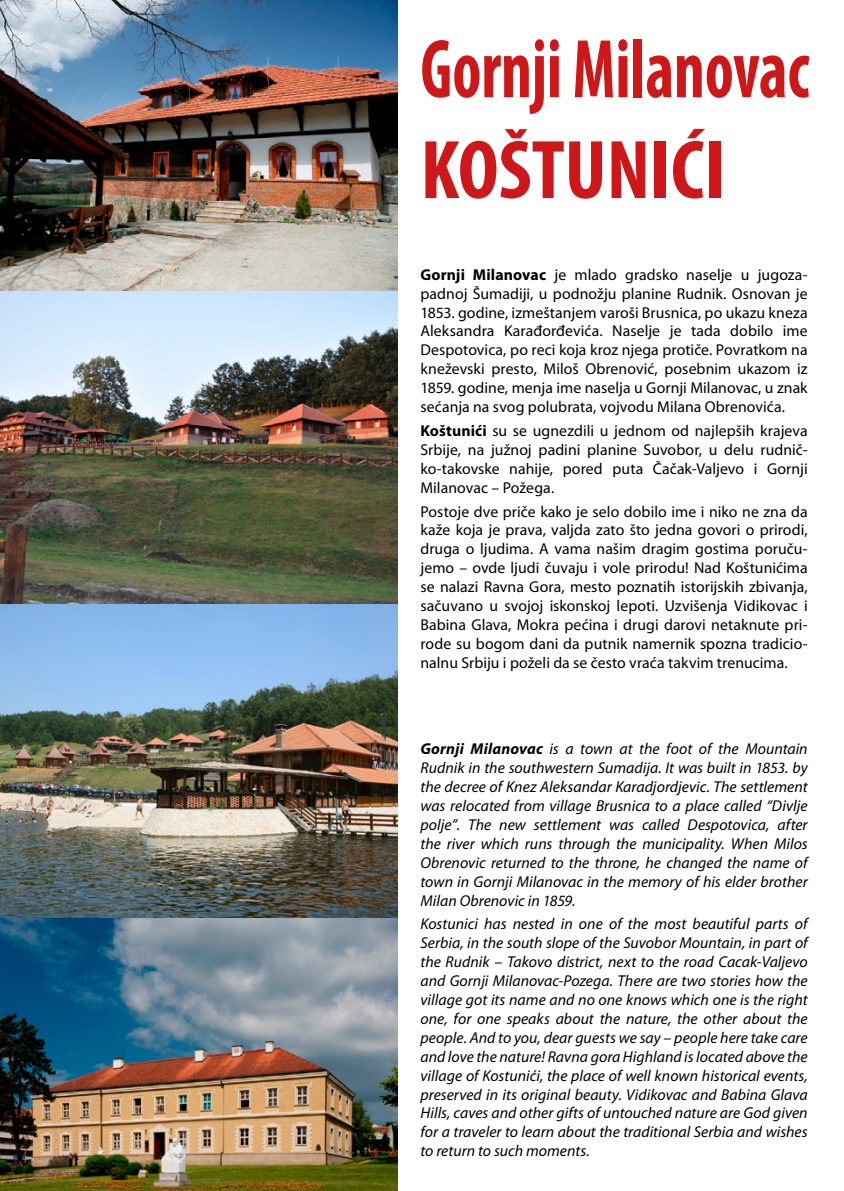
<style>
.page{position:relative;width:844px;height:1191px;background:#fff}
.page>*{position:absolute;margin:0;border:0;box-sizing:border-box;transform-origin:0 0}
.t1{font:700 condensed 84px/100.8px "Myriad Pro";color:#cd1719;scale:.8 1}
.t2{font:italic 15.75px/18.9px "Myriad Pro";color:#000;text-align:justify}
.t3{font:15.75px/18.9px "Myriad Pro";color:#000;text-align:justify}
.s1{font-weight:700}
</style>
<div class="page">
<img style="left:0;top:0;width:397px;height:1191px">
<h1 class="t1" style="left:420px;top:17px;width:487px">Gornji Milanovac<br>KOŠTUNIĆI</h1>
<p class="t3" style="left:420px;top:265px;width:388px"><span class="s1">Gornji Milanovac</span> je mlado gradsko naselje u jugoza&shy;padnoj Šumadiji, u podnožju planine Rudnik. Osnovan je 1853. godine, izmeštanjem varoši Brusnica, po ukazu kneza Aleksandra Karađorđevića. Naselje je tada dobilo ime Despotovica, po reci koja kroz njega protiče. Povratkom na kneževski presto, Miloš Obrenović, posebnim ukazom iz 1859. godine, menja ime naselja u Gornji Milanovac, u znak sećanja na svog polubrata, vojvodu Milana Obrenovića.</p>
<p class="t3" style="left:420px;top:421px;width:388px"><span class="s1">Koštunići</span> su se ugnezdili u jednom od najlepših krajeva Srbije, na južnoj padini planine Suvobor, u delu rudnič&shy;ko-takovske nahije, pored puta Čačak-Valjevo i Gornji Milanovac – Požega.</p>
<p class="t3" style="left:420px;top:501px;width:388px">Postoje dve priče kako je selo dobilo ime i niko ne zna da kaže koja je prava, valjda zato što jedna govori o prirodi, druga o ljudima. A vama našim dragim gostima poruču&shy;jemo – ovde ljudi čuvaju i vole prirodu! Nad Koštunićima se nalazi Ravna Gora, mesto poznatih istorijskih zbivanja, sačuvano u svojoj iskonskoj lepoti. Uzvišenja Vidikovac i Babina Glava, Mokra pećina i drugi darovi netaknute pri&shy;rode su bogom dani da putnik namernik spozna tradicio&shy;nalnu Srbiju i poželi da se često vraća takvim trenucima.</p>
<p class="t2" style="left:420px;top:739px;width:388px"><span class="s1">Gornji Milanovac</span> is a town at the foot of the Mountain Rudnik in the southwestern Sumadija. It was built in 1853. by the decree of Knez Aleksandar Karadjordjevic. The settlement was relocated from village Brusnica to a place called “Divlje polje”. The new settlement was called Despotovica, after the river which runs through the municipality. When Milos Obrenovic returned to the throne, he changed the name of town in Gornji Milanovac in the memory of his elder brother Milan Obrenovic in 1859.</p>
<p class="t2" style="left:420px;top:914px;width:388px">Kostunici has nested in one of the most beautiful parts of Serbia, in the south slope of the Suvobor Mountain, in part of the Rudnik – Takovo district, next to the road Cacak-Valjevo and Gornji Milanovac-Pozega. There are two stories how the village got its name and no one knows which one is the right one, for one speaks about the nature, the other about the people. And to you, dear guests we say – people here take care and love the nature! Ravna gora Highland is located above the village of Kostunići, the place of well known historical events, preserved in its original beauty. Vidikovac and Babina Glava Hills, caves and other gifts of untouched nature are God given for a traveler to learn about the traditional Serbia and wishes to return to such moments.</p>
</div>
